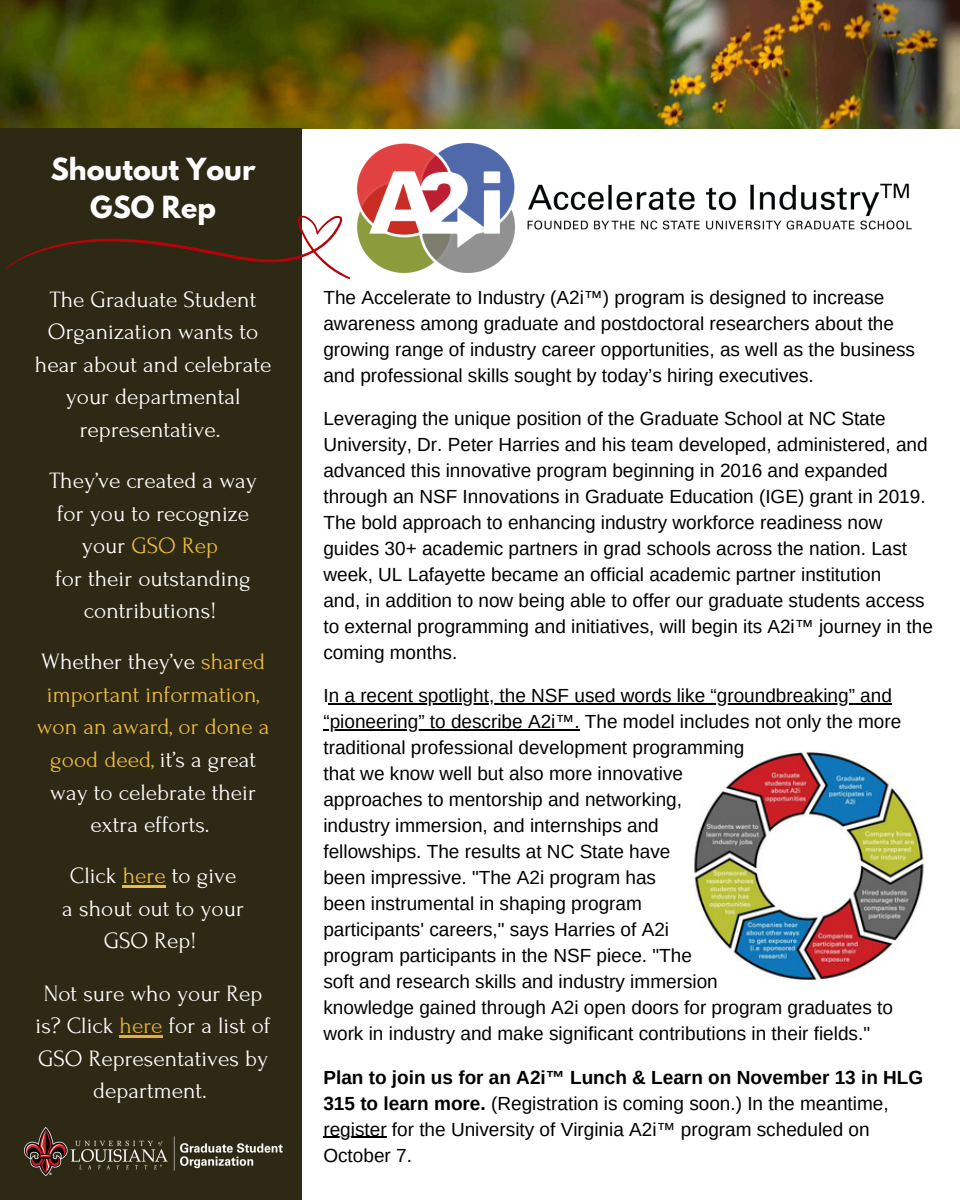
<style>
.page{position:relative;width:960px;height:1200px;background:#fff}
.page>*{position:absolute;margin:0;border:0;box-sizing:border-box;transform-origin:0 0}
.t1{font:700 27px/37.6px "League Spartan";color:#fff;text-align:center}
.t2{font:23.4px/32.6px "Forum";color:#fff;text-align:center}
.t3{font:19px/26px "Arimo";color:#000}
.t4{font:700 19px/26px "Arimo";color:#000}
.s1{color:#edba3d}
.s2{color:#e5af37}
.s3{font-weight:400}
</style>
<div class="page">
<img style="left:0;top:0;width:960px;height:128px">
<div style="left:0;top:128px;width:302px;height:1072px;background:#2d2915"></div>
<img style="left:24px;top:1127px;width:258px;height:48px">
<svg style="left:5px;top:215px;width:345px;height:65px"></svg>
<img style="left:357px;top:143px;width:555px;height:129px">
<img style="left:694px;top:751px;width:230px;height:229px">
<hr style="left:329px;top:704px;width:84px;height:1px;background:#000">
<hr style="left:413px;top:704px;width:479px;height:1px;background:#000">
<hr style="left:323px;top:730px;width:257px;height:1px;background:#000">
<hr style="left:323px;top:1137px;width:64px;height:1px;background:#000">
<hr style="left:123px;top:886px;width:43px;height:2px;background:#edba3d">
<hr style="left:120px;top:1035px;width:43px;height:3px;background:#e5af37">
<p class="t1" style="left:51px;top:154px;width:206px">Shoutout Your<br>GSO Rep</p>
<p class="t2" style="left:35px;top:283px;width:238px">The Graduate Student<br>Organization wants to hear about and celebrate your departmental representative.</p>
<p class="t2" style="left:49px;top:465px;width:209px">They’ve created a way for you to recognize your <span class="s1">GSO Rep<br></span>for their outstanding contributions!</p>
<p class="t2" style="left:37px;top:646px;width:234px">Whether they’ve <span class="s1">shared important information, won an award, or done a good deed,</span> it’s a great way to celebrate their extra efforts.</p>
<p class="t2" style="left:62px;top:860px;width:183px">Click <span class="s1">here</span> to give a shout out to your<br>GSO Rep!</p>
<p class="t2" style="left:36px;top:977px;width:237px">Not sure who your Rep is? Click <span class="s2">here</span> for a list of<br>GSO Representatives by department.</p>
<h2 class="t3" style="left:323px;top:284px;width:593px">The Accelerate to Industry (A2i™) program is designed to increase awareness among graduate and postdoctoral researchers about the growing range of industry career opportunities, as well as the business and professional skills sought by today’s hiring executives.</h2>
<h2 class="t3" style="left:323px;top:406px;width:606px">Leveraging the unique position of the Graduate School at NC State University, Dr. Peter Harries and his team developed, administered, and advanced this innovative program beginning in 2016 and expanded through an NSF Innovations in Graduate Education (IGE) grant in 2019.<br>The bold approach to enhancing industry workforce readiness now guides 30+ academic partners in grad schools across the nation. Last</h2>
<h2 class="t3" style="left:323px;top:562px;width:559px">week, UL Lafayette became an official academic partner institution</h2>
<p class="t3" style="left:323px;top:588px;width:611px">and, in addition to now being able to offer our graduate students access to external programming and initiatives, will begin its A2i™ journey in the coming months.</p>
<p class="t3" style="left:323px;top:683px;width:570px">In a recent spotlight, the NSF used words like “groundbreaking” and</p>
<p class="t3" style="left:323px;top:709px;width:580px">“pioneering” to describe A2i™. The model includes not only the more traditional professional development programming<br>that we know well but also more innovative<br>approaches to mentorship and networking,<br>industry immersion, and internships and</p>
<p class="t3" style="left:323px;top:839px;width:348px">fellowships. The results at NC State have</p>
<p class="t3" style="left:323px;top:865px;width:334px">been impressive. "The A2i program has</p>
<p class="t3" style="left:323px;top:891px;width:320px">been instrumental in shaping program</p>
<p class="t3" style="left:323px;top:917px;width:347px">participants' careers," says Harries of A2i</p>
<p class="t3" style="left:323px;top:943px;width:370px">program participants in the NSF piece. "The</p>
<p class="t3" style="left:323px;top:969px;width:396px">soft and research skills and industry immersion</p>
<p class="t3" style="left:323px;top:995px;width:571px">knowledge gained through A2i open doors for program graduates to work in industry and make significant contributions in their fields."</p>
<p class="t4" style="left:323px;top:1064px;width:601px">Plan to join us for an A2i™ Lunch &amp; Learn on November 13 in HLG<br>315 to learn more. <span class="s3">(Registration is coming soon.) In the meantime,</span></p>
<p class="t3" style="left:323px;top:1116px;width:548px">register for the University of Virginia A2i™ program scheduled on<br>October 7.</p>
</div>
